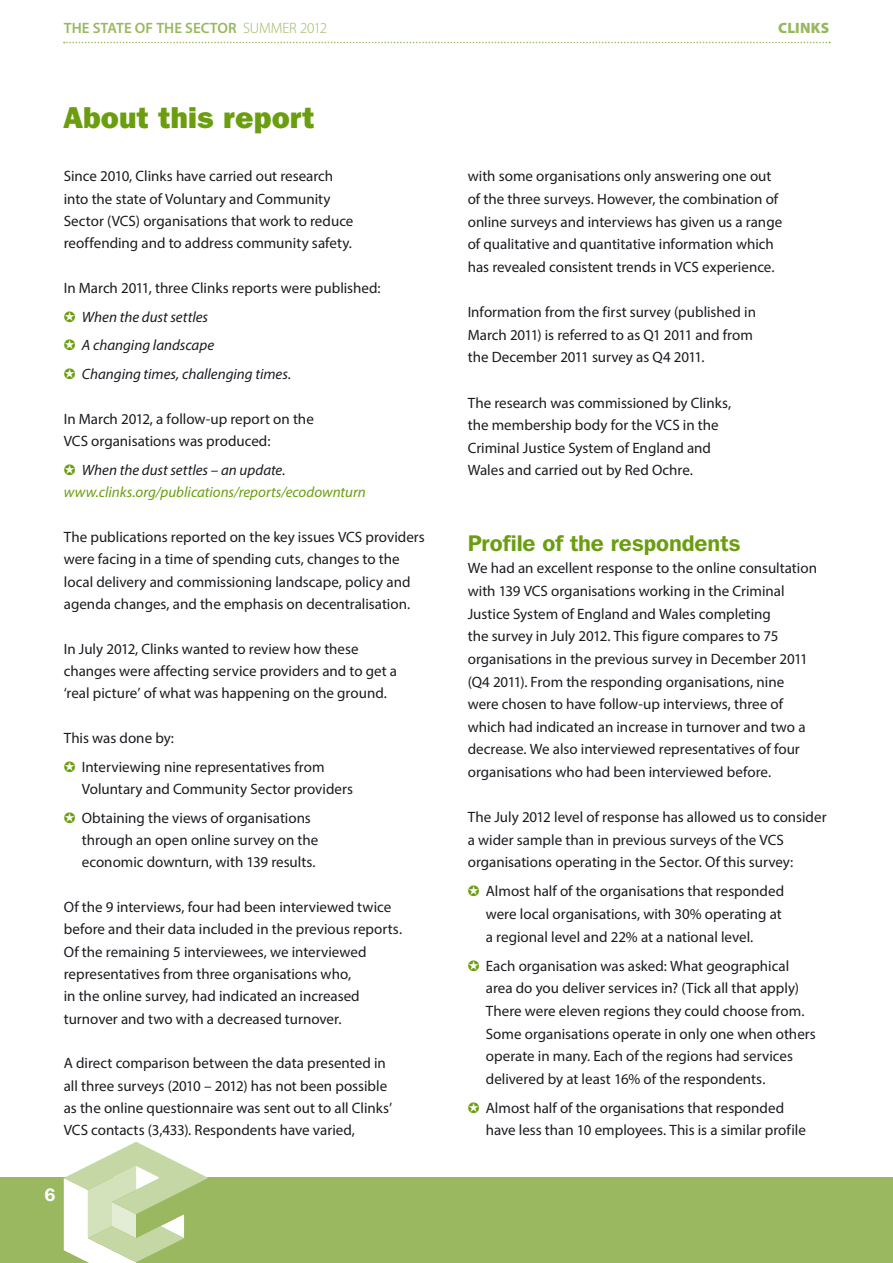
<style>
.page{position:relative;width:893px;height:1263px;background:#fff}
.page>*{position:absolute;margin:0;border:0;box-sizing:border-box;transform-origin:0 0}
.t1{font:800 30px "Franklin Gothic IT Cby BT";color:#6b9e0f}
.t2{font:600 22.5px "Franklin Gothic IT Cby BT";letter-spacing:-.005em;color:#6b9e0f}
.t3{font:600 18px "Franklin Gothic IT Cby BT";color:#fff}
.t4{font:15px/22.6px "Myriad Pro";color:#1b1c20}
.t5{font:italic 15px/28.7px "Myriad Pro";color:#1b1c20}
.t6{font:italic 15px/22.4px "Myriad Pro";color:#6b9e0f}
.t7{font:600 15px "Myriad Pro";letter-spacing:.005em;color:#99b85f}
.t8{font:900 15px "Myriad Pro";letter-spacing:.01em;color:#99b85f}
.s1{font-weight:300}
.s2{font-style:normal}
.s3{color:#6b9e0f}
.s4{color:#1b1c20}
</style>
<div class="page">
<svg style="left:64px;top:42px;width:766px;height:1px"></svg>
<div style="left:0;top:1178px;width:893px;height:85px;background:#99b85f"></div>
<svg style="left:64px;top:1142px;width:144px;height:121px"></svg>
<p class="t7" style="left:64px;top:18px;width:265px">THE STATE OF THE SECTOR <span class="s1">SUMMER 2012</span></p>
<p class="t8" style="left:778px;top:17px;width:52px">CLINKS</p>
<h1 class="t1" style="left:64px;top:98px;width:252px">About this report</h1>
<p class="t4" style="left:64px;top:165px;width:291px">Since 2010, Clinks have carried out research into the state of Voluntary and Community Sector (VCS) organisations that work to reduce reoffending and to address community safety.</p>
<p class="t5" style="left:64px;top:273px;width:318px"><span class="s2">In March 2011, three Clinks reports were published: </span><span class="s3">✪</span> When the dust settles<br><span class="s3">✪</span> A changing landscape<br><span class="s3">✪</span> Changing times, challenging times.</p>
<p class="t4" style="left:64px;top:407px;width:252px">In March 2012, a follow-up report on the<br>VCS organisations was produced:</p>
<p class="t6" style="left:64px;top:458px;width:304px">✪ <span class="s4">When the dust settles – an update. </span>www.clinks.org/publications/reports/ecodownturn</p>
<p class="t4" style="left:64px;top:525px;width:363px">The publications reported on the key issues VCS providers were facing in a time of spending cuts, changes to the local delivery and commissioning landscape, policy and agenda changes, and the emphasis on decentralisation.</p>
<p class="t4" style="left:64px;top:637px;width:335px">In July 2012, Clinks wanted to review how these changes were affecting service providers and to get a ‘real picture’ of what was happening on the ground.</p>
<p class="t4" style="left:64px;top:723px;width:262px;line-height:28.7px">This was done by:<br><span class="s3">✪</span> Interviewing nine representatives from</p>
<p class="t4" style="left:64px;top:774px;width:291px;line-height:28.7px;text-indent:18px">Voluntary and Community Sector providers <span class="s3">✪</span> Obtaining the views of organisations</p>
<p class="t4" style="left:82px;top:829px;width:238px">through an open online survey on the economic downturn, with 139 results.</p>
<p class="t4" style="left:64px;top:896px;width:340px">Of the 9 interviews, four had been interviewed twice before and their data included in the previous reports.<br>Of the remaining 5 interviewees, we interviewed representatives from three organisations who,<br>in the online survey, had indicated an increased turnover and two with a decreased turnover.</p>
<p class="t4" style="left:64px;top:1052px;width:330px">A direct comparison between the data presented in all three surveys (2010 – 2012) has not been possible as the online questionnaire was sent out to all Clinks’ VCS contacts (3,433). Respondents have varied,</p>
<p class="t3" style="left:44px;top:1183px;width:12px">6</p>
<p class="t4" style="left:468px;top:165px;width:316px">with some organisations only answering one out of the three surveys. However, the combination of online surveys and interviews has given us a range of qualitative and quantitative information which has revealed consistent trends in VCS experience.</p>
<p class="t4" style="left:468px;top:301px;width:290px">Information from the first survey (published in<br>March 2011) is referred to as Q1 2011 and from the December 2011 survey as Q4 2011.</p>
<p class="t4" style="left:468px;top:391px;width:265px">The research was commissioned by Clinks, the membership body for the VCS in the Criminal Justice System of England and Wales and carried out by Red Ochre.</p>
<h2 class="t2" style="left:468px;top:529px;width:274px">Profile of the respondents</h2>
<p class="t4" style="left:468px;top:557px;width:351px">We had an excellent response to the online consultation with 139 VCS organisations working in the Criminal Justice System of England and Wales completing<br>the survey in July 2012. This figure compares to 75 organisations in the previous survey in December 2011 (Q4 2011). From the responding organisations, nine were chosen to have follow-up interviews, three of which had indicated an increase in turnover and two a decrease. We also interviewed representatives of four organisations who had been interviewed before.</p>
<p class="t4" style="left:468px;top:806px;width:360px">The July 2012 level of response has allowed us to consider a wider sample than in previous surveys of the VCS organisations operating in the Sector. Of this survey:</p>
<p class="t4" style="left:486px;top:880px;width:300px;text-indent:-18px"><span class="s3">✪</span> Almost half of the organisations that responded were local organisations, with 30% operating at a regional level and 22% at a national level.</p>
<p class="t4" style="left:486px;top:954px;width:331px;text-indent:-18px"><span class="s3">✪</span> Each organisation was asked: What geographical area do you deliver services in? (Tick all that apply)<br>There were eleven regions they could choose from.<br>Some organisations operate in only one when others operate in many. Each of the regions had services delivered by at least 16% of the respondents.</p>
<p class="t4" style="left:486px;top:1096px;width:322px;text-indent:-18px"><span class="s3">✪</span> Almost half of the organisations that responded have less than 10 employees. This is a similar profile</p>
</div>
